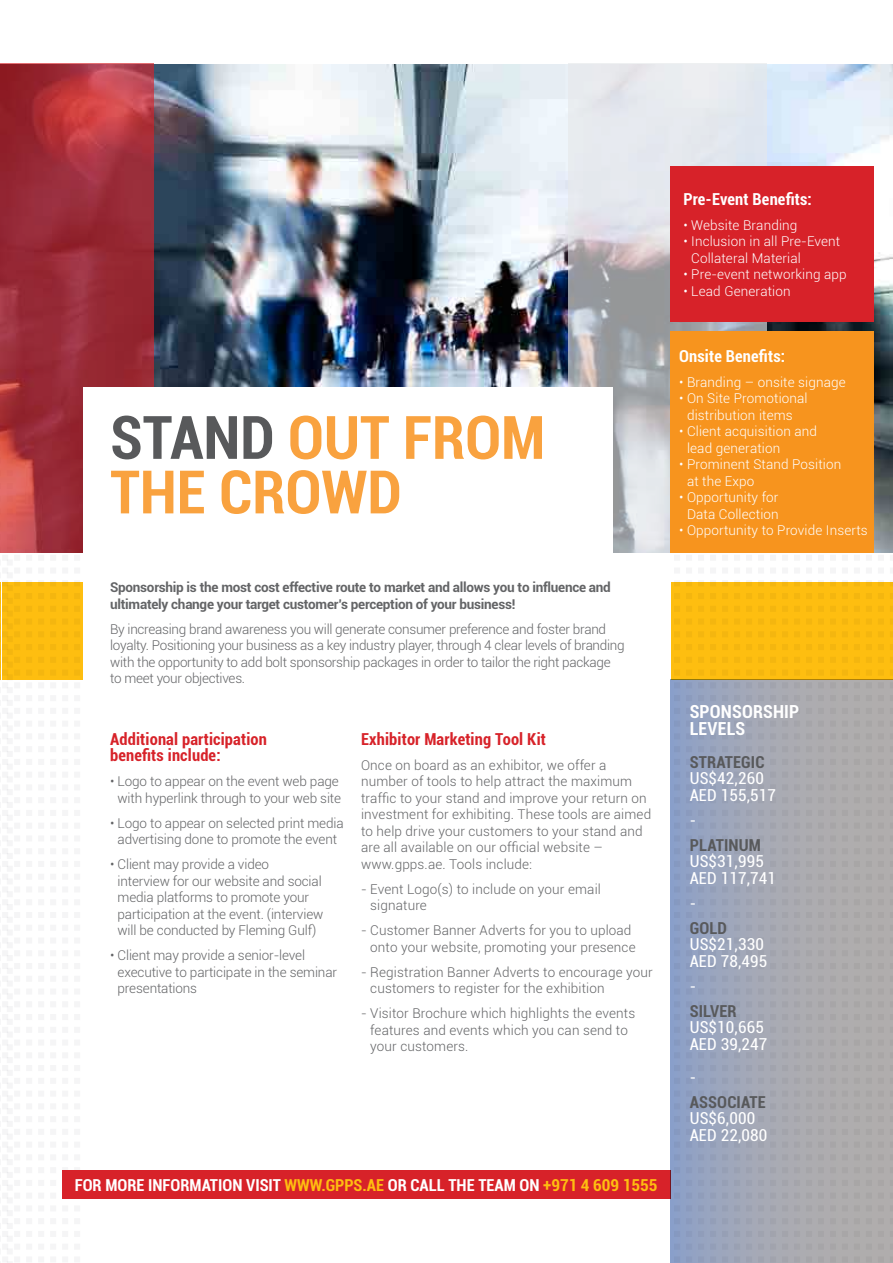
<style>
.page{position:relative;width:893px;height:1263px;background:#fff}
.page>*{position:absolute;margin:0;border:0;box-sizing:border-box;transform-origin:0 0}
.t1{font:700 condensed 60px/54.6px "Roboto";color:#f9a23f}
.t2{font:700 condensed 18px/16.5px "Roboto";letter-spacing:.01em;color:#fff}
.t3{font:condensed 16.5px/16.5px "Roboto";letter-spacing:.01em;color:#fff}
.t4{font:700 condensed 16.5px "Roboto";color:#fff}
.t5{font:700 condensed 16.5px/16.5px "Roboto";letter-spacing:.01em;color:#d72229}
.t6{font:700 condensed 16.5px "Roboto";letter-spacing:.01em;color:#58595b}
.t7{font:300 13.5px/16.5px "Roboto";letter-spacing:-.01em;color:#636466}
.t8{font:300 13.5px/16.5px "Roboto";letter-spacing:.01em;color:#636466}
.t9{font:300 13.5px/16.5px "Roboto";letter-spacing:.01em;color:#fff}
.t10{font:700 13.5px/16.5px "Roboto";letter-spacing:-.02em;color:#636466}
.s1{color:#58595b}
.s2{color:#febe10}
</style>
<div class="page">
<img style="left:153px;top:65px;width:740px;height:488px">
<svg style="left:0;top:64px;width:153px;height:489px;fill:#982b37"></svg>
<svg style="left:568px;top:64px;width:199px;height:489px;fill:#e2e5eb"></svg>
<hr style="left:0;top:583px;width:1px;height:97px;background:#febe10">
<div style="left:2px;top:582px;width:891px;height:97px;background:#febe10"></div>
<div style="left:83px;top:553px;width:588px;height:709px;background:#fff"></div>
<div style="left:83px;top:387px;width:529px;height:287px;background:#fff"></div>
<div style="left:671px;top:332px;width:203px;height:221px;background:#f7941e"></div>
<div style="left:671px;top:166px;width:203px;height:156px;background:#d72229"></div>
<div style="left:62px;top:1170px;width:609px;height:29px;background:#d72229"></div>
<div style="left:671px;top:679px;width:222px;height:584px;background:linear-gradient(to right,#92a1c2,#b5aea6)"></div>
<h1 class="t1" style="left:110px;top:408px;width:436px"><span class="s1">STAND</span> OUT FROM<br>THE CROWD</h1>
<p class="t10" style="left:110px;top:579px;width:502px">Sponsorship is the most cost effective route to market and allows you to influence and ultimately change your target customer’s perception of your business!</p>
<p class="t7" style="left:110px;top:620px;width:516px">By increasing brand awareness you will generate consumer preference and foster brand loyalty. Positioning your business as a key industry player, through 4 clear levels of branding with the opportunity to add bolt sponsorship packages in order to tailor the right package to meet your objectives.</p>
<p class="t5" style="left:110px;top:730px;width:158px">Additional participation benefits include:</p>
<p class="t7" style="left:110px;top:773px;width:232px;text-align:center">• Logo to appear on the event web page with hyperlink through to your web site</p>
<p class="t7" style="left:110px;top:814px;width:235px;text-align:center">• Logo to appear on selected print media advertising done to promote the event</p>
<p class="t7" style="left:118px;top:856px;width:207px;text-indent:-7px">• Client may provide a video interview for our website and social media platforms to promote your participation at the event. (interview will be conducted by Fleming Gulf)</p>
<p class="t7" style="left:118px;top:947px;width:221px;text-indent:-7px">• Client may provide a senior-level executive to participate in the seminar presentations</p>
<p class="t5" style="left:361px;top:730px;width:186px">Exhibitor Marketing Tool Kit</p>
<p class="t8" style="left:361px;top:756px;width:292px">Once on board as an exhibitor, we offer a number of tools to help attract the maximum traffic to your stand and improve your return on investment for exhibiting. These tools are aimed to help drive your customers to your stand and are all available on our official website – www.gpps.ae. Tools include:</p>
<p class="t8" style="left:370px;top:880px;width:232px;text-indent:-9px">- Event Logo(s) to include on your email signature</p>
<p class="t8" style="left:370px;top:922px;width:267px;text-indent:-9px">- Customer Banner Adverts for you to upload onto your website, promoting your presence</p>
<p class="t8" style="left:370px;top:963px;width:284px;text-indent:-9px">- Registration Banner Adverts to encourage your customers to register for the exhibition</p>
<p class="t8" style="left:370px;top:1005px;width:266px;text-indent:-9px">- Visitor Brochure which highlights the events features and events which you can send to your customers.</p>
<p class="t4" style="left:75px;top:1173px;width:584px">FOR MORE INFORMATION VISIT <span class="s2">WWW.GPPS.AE</span> OR CALL THE TEAM ON <span class="s2">+971 4 609 1555</span></p>
<p class="t4" style="left:683px;top:187px;width:130px">Pre-Event Benefits:</p>
<p class="t9" style="left:683px;top:216px;width:116px">• Website Branding</p>
<p class="t9" style="left:691px;top:233px;width:150px;text-indent:-8px">• Inclusion in all Pre-Event<br>Collateral Material</p>
<p class="t9" style="left:683px;top:266px;width:165px">• Pre-event networking app</p>
<p class="t9" style="left:683px;top:282px;width:109px">• Lead Generation</p>
<p class="t4" style="left:679px;top:344px;width:108px">Onsite Benefits:</p>
<p class="t9" style="left:679px;top:373px;width:168px">• Branding – onsite signage</p>
<p class="t9" style="left:679px;top:390px;width:130px;text-align:center">• On Site Promotional distribution items</p>
<p class="t9" style="left:687px;top:423px;width:132px;text-indent:-8px">• Client acquisition and lead generation</p>
<p class="t9" style="left:687px;top:456px;width:156px;text-indent:-8px">• Prominent Stand Position at the Expo</p>
<p class="t9" style="left:679px;top:489px;width:101px;text-align:center">• Opportunity for<br>Data Collection</p>
<p class="t9" style="left:679px;top:522px;width:190px">• Opportunity to Provide Inserts</p>
<h2 class="t2" style="left:690px;top:703px;width:111px">SPONSORSHIP<br>LEVELS</h2>
<p class="t6" style="left:690px;top:750px;width:76px">STRATEGIC</p>
<p class="t3" style="left:690px;top:769px;width:88px">US$42,260<br>AED 155,517</p>
<p class="t3" style="left:690px;top:811px;width:8px">-</p>
<p class="t6" style="left:690px;top:833px;width:73px">PLATINUM</p>
<p class="t3" style="left:690px;top:852px;width:88px">US$31,995<br>AED 117,741</p>
<p class="t3" style="left:690px;top:894px;width:8px">-</p>
<p class="t6" style="left:690px;top:916px;width:39px">GOLD</p>
<p class="t3" style="left:690px;top:935px;width:79px">US$21,330<br>AED 78,495</p>
<p class="t3" style="left:690px;top:977px;width:8px">-</p>
<p class="t6" style="left:690px;top:999px;width:48px">SILVER</p>
<p class="t3" style="left:690px;top:1018px;width:79px">US$10,665<br>AED 39,247</p>
<p class="t3" style="left:690px;top:1068px;width:8px">-</p>
<p class="t6" style="left:690px;top:1090px;width:78px">ASSOCIATE</p>
<p class="t3" style="left:690px;top:1109px;width:79px">US$6,000<br>AED 22,080</p>
</div>
